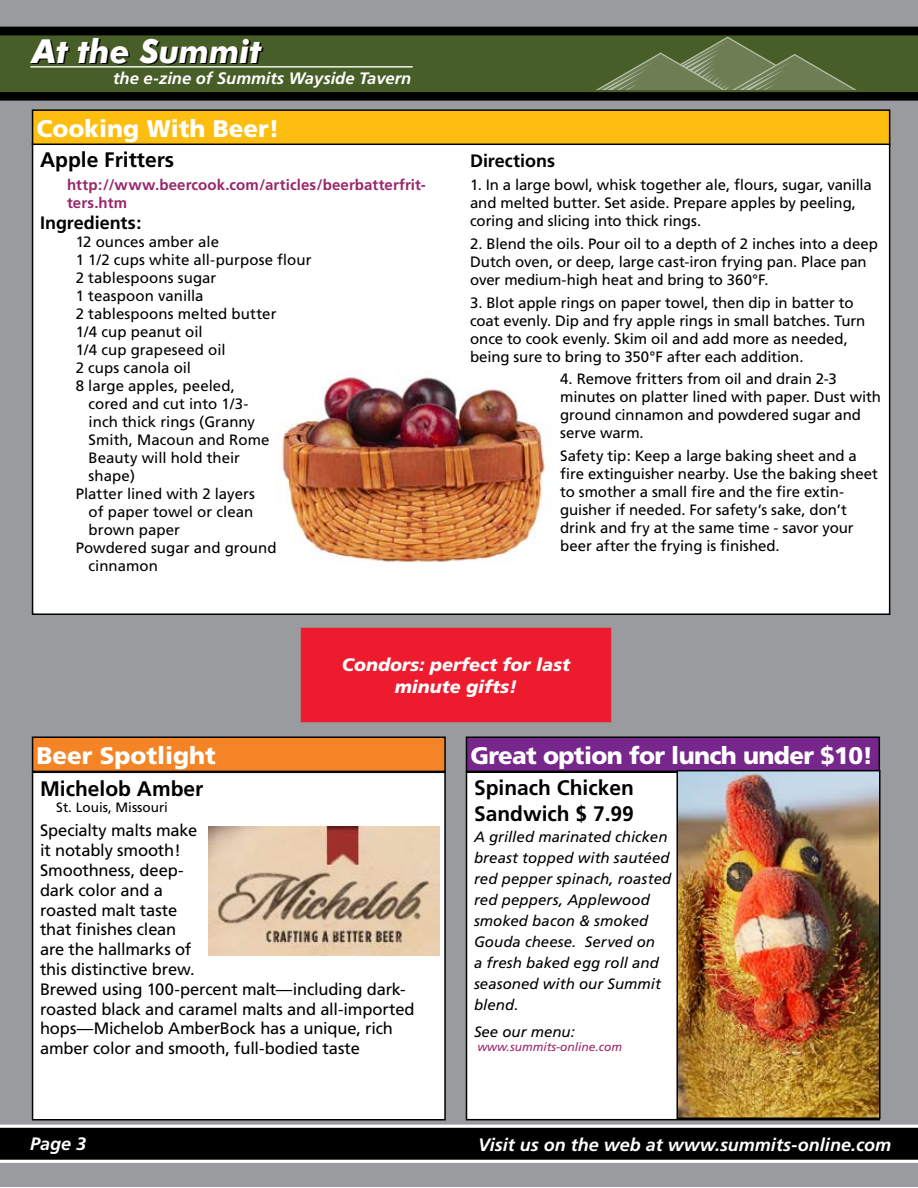
<style>
.page{position:relative;width:918px;height:1188px;background:#fff}
.page>*{position:absolute;margin:0;border:0;box-sizing:border-box;transform-origin:0 0}
.t1{font:italic 700 33.15px "Futura BT";color:#fff}
.t2{font:900 24px "Frutiger";color:#fff}
.t3{font:900 24px "Frutiger";letter-spacing:-.025em;color:#fff}
.t4{font:700 21px/25.2px "Frutiger";color:#000}
.t5{font:italic 700 18px "Frutiger";color:#fff}
.t6{font:italic 900 18px/21.6px "Frutiger";color:#fff;text-align:center}
.t7{font:700 18px "Frutiger";color:#000}
.t8{font:16.5px/19.8px "Frutiger";letter-spacing:-.01em;color:#000}
.t9{font:italic 700 16.5px "Frutiger";color:#fff}
.t10{font:15px/18px "Frutiger";letter-spacing:-.005em;color:#000}
.t11{font:italic 15px/21px "Frutiger";letter-spacing:.005em;color:#000}
.t12{font:700 15px/18px "Frutiger";letter-spacing:.005em;color:#99266b}
.t13{font:13.5px "Frutiger";color:#000}
.t14{font:italic 12px "Frutiger";color:#99266b}
</style>
<div class="page">
<div style="left:0;top:0;width:918px;height:1187px;background:#999b9e"></div>
<svg style="left:0;top:1125px;width:918px;height:38px;background:#282828"></svg>
<svg style="left:0;top:27px;width:918px;height:74px;background:#040404"></svg>
<svg style="left:0;top:34px;width:918px;height:60px;background:#425625"></svg>
<hr style="left:30px;top:66px;width:383px;height:2px;background:#fff">
<svg style="left:567px;top:36px;width:324px;height:54px;background:#5b6e3f"></svg>
<div style="left:33px;top:772px;width:412px;height:348px;background:#fff"></div>
<div style="left:32px;top:772px;width:414px;height:348px;border:2px solid #000"></div>
<div style="left:33px;top:737px;width:412px;height:34px;background:#f58426"></div>
<div style="left:32px;top:736px;width:414px;height:36px;border:2px solid #000"></div>
<div style="left:33px;top:144px;width:857px;height:470px;background:#fff"></div>
<img style="left:281px;top:375px;width:270px;height:188px">
<img style="left:208px;top:827px;width:232px;height:128px">
<div style="left:33px;top:110px;width:857px;height:34px;background:#febe10"></div>
<div style="left:32px;top:109px;width:858px;height:36px;border:2px solid #000"></div>
<div style="left:302px;top:628px;width:308px;height:94px;background:#ed1b2d"></div>
<div style="left:466px;top:772px;width:413px;height:348px;background:#fff"></div>
<div style="left:466px;top:737px;width:413px;height:34px;background:#77278b"></div>
<div style="left:466px;top:736px;width:414px;height:36px;border:2px solid #000"></div>
<img style="left:679px;top:773px;width:198px;height:343px">
<div style="left:676px;top:770px;width:204px;height:349px;border:2px solid #000"></div>
<h1 class="t1" style="left:32px;top:31px;width:231px">At the Summit</h1>
<p class="t9" style="left:113px;top:68px;width:300px">the e-zine of Summits Wayside Tavern</p>
<h2 class="t2" style="left:37px;top:114px;width:244px">Cooking With Beer!</h2>
<h3 class="t4" style="left:40px;top:147px;width:136px">Apple Fritters</h3>
<p class="t12" style="left:67px;top:176px;width:360px">http://www.beercook.com/articles/beerbatterfrit&shy;ters.htm</p>
<p class="t7" style="left:40px;top:213px;width:103px">Ingredients:</p>
<p class="t10" style="left:76px;top:233px;width:145px">12 ounces amber ale</p>
<p class="t10" style="left:76px;top:251px;width:237px">1 1/2 cups white all-purpose flour</p>
<p class="t10" style="left:76px;top:269px;width:142px">2 tablespoons sugar</p>
<p class="t10" style="left:76px;top:287px;width:129px">1 teaspoon vanilla</p>
<p class="t10" style="left:76px;top:305px;width:202px">2 tablespoons melted butter</p>
<p class="t10" style="left:76px;top:323px;width:128px">1/4 cup peanut oil</p>
<p class="t10" style="left:76px;top:341px;width:151px">1/4 cup grapeseed oil</p>
<p class="t10" style="left:76px;top:359px;width:117px">2 cups canola oil</p>
<p class="t10" style="left:76px;top:377px;width:161px">8 large apples, peeled,</p>
<p class="t10" style="left:89px;top:395px;width:161px">cored and cut into 1/3-</p>
<p class="t10" style="left:89px;top:413px;width:168px">inch thick rings (Granny</p>
<p class="t10" style="left:89px;top:431px;width:182px">Smith, Macoun and Rome</p>
<p class="t10" style="left:89px;top:449px;width:153px">Beauty will hold their</p>
<p class="t10" style="left:89px;top:467px;width:48px">shape)</p>
<p class="t10" style="left:76px;top:485px;width:181px">Platter lined with 2 layers</p>
<p class="t10" style="left:89px;top:503px;width:166px">of paper towel or clean</p>
<p class="t10" style="left:89px;top:521px;width:93px">brown paper</p>
<p class="t10" style="left:76px;top:539px;width:202px">Powdered sugar and ground</p>
<p class="t10" style="left:89px;top:557px;width:71px">cinnamon</p>
<p class="t7" style="left:470px;top:150px;width:86px">Directions</p>
<p class="t10" style="left:470px;top:176px;width:403px">1. In a large bowl, whisk together ale, flours, sugar, vanilla and melted butter. Set aside. Prepare apples by peeling, coring and slicing into thick rings.</p>
<p class="t10" style="left:470px;top:235px;width:409px">2. Blend the oils. Pour oil to a depth of 2 inches into a deep<br>Dutch oven, or deep, large cast-iron frying pan. Place pan over medium-high heat and bring to 360°F.</p>
<p class="t10" style="left:470px;top:293px;width:397px">3. Blot apple rings on paper towel, then dip in batter to coat evenly. Dip and fry apple rings in small batches. Turn once to cook evenly. Skim oil and add more as needed, being sure to bring to 350°F after each addition.</p>
<p class="t10" style="left:560px;top:370px;width:322px">4. Remove fritters from oil and drain 2-3 minutes on platter lined with paper. Dust with ground cinnamon and powdered sugar and serve warm.</p>
<p class="t10" style="left:560px;top:447px;width:319px">Safety tip: Keep a large baking sheet and a fire extinguisher nearby. Use the baking sheet to smother a small fire and the fire extin&shy;guisher if needed. For safety’s sake, don’t drink and fry at the same time - savor your beer after the frying is finished.</p>
<h2 class="t2" style="left:37px;top:741px;width:181px">Beer Spotlight</h2>
<p class="t6" style="left:342px;top:654px;width:230px">Condors: perfect for last minute gifts!</p>
<h2 class="t3" style="left:470px;top:741px;width:404px">Great option for lunch under $10!</h2>
<h3 class="t4" style="left:40px;top:776px;width:165px">Michelob Amber</h3>
<p class="t13" style="left:56px;top:799px;width:113px">St. Louis, Missouri</p>
<p class="t8" style="left:40px;top:821px;width:376px">Specialty malts make<br>it notably smooth!<br>Smoothness, deep-<br>dark color and a<br>roasted malt taste<br>that finishes clean<br>are the hallmarks of<br>this distinctive brew.<br>Brewed using 100-percent malt—including dark&shy;roasted black and caramel malts and all-imported hops—Michelob AmberBock has a unique, rich amber color and smooth, full-bodied taste</p>
<h3 class="t4" style="left:474px;top:776px;width:161px">Spinach Chicken<br>Sandwich $ 7.99</h3>
<p class="t11" style="left:474px;top:826px;width:199px">A grilled marinated chicken breast topped with sautéed red pepper spinach, roasted red peppers, Applewood smoked bacon &amp; smoked<br>Gouda cheese. Served on<br>a fresh baked egg roll and seasoned with our Summit blend.</p>
<p class="t11" style="left:474px;top:1021px;width:102px">See our menu:</p>
<p class="t14" style="left:477px;top:1040px;width:146px">www.summits-online.com</p>
<p class="t5" style="left:30px;top:1133px;width:58px">Page 3</p>
<p class="t5" style="left:478px;top:1134px;width:414px">Visit us on the web at www.summits-online.com</p>
</div>
